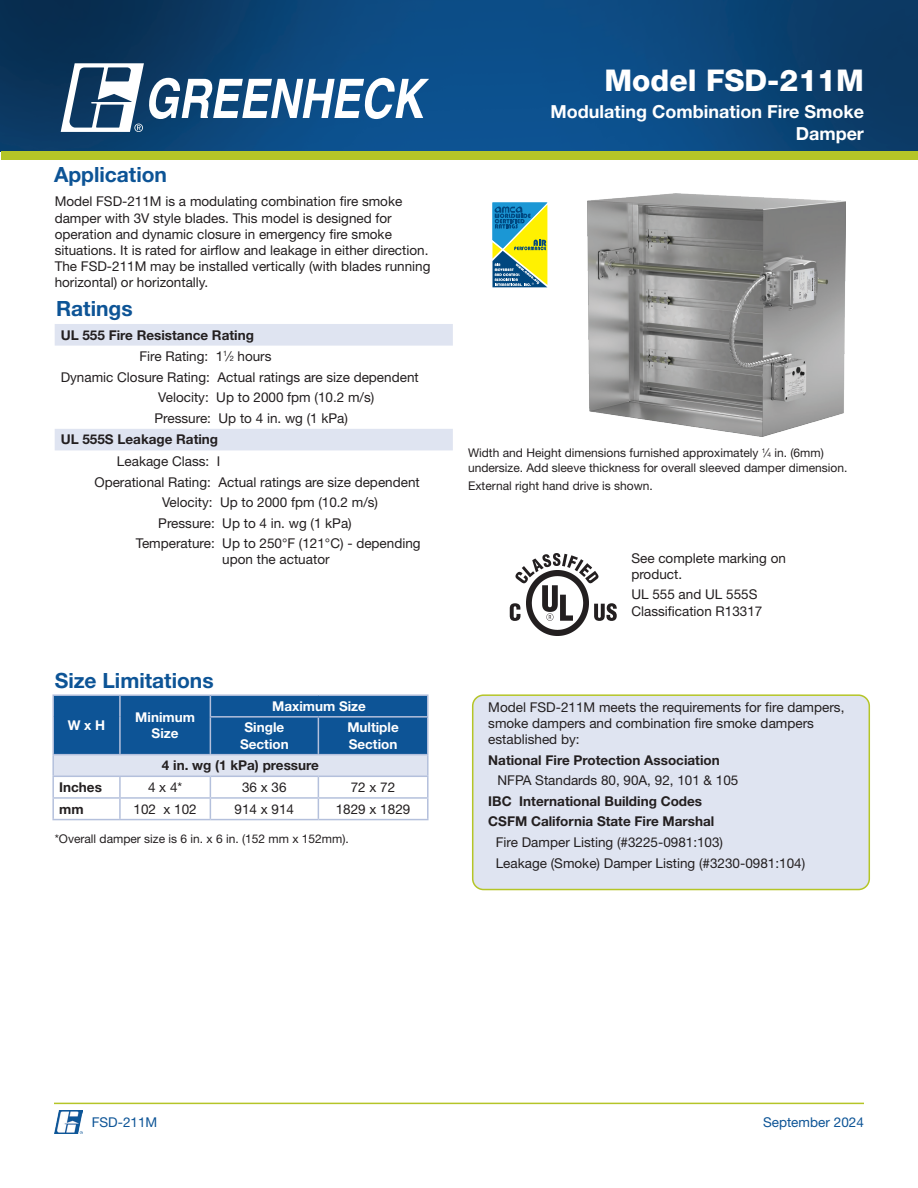
<style>
.page{position:relative;width:918px;height:1188px;background:#fff}
.page>*{position:absolute;margin:0;border:0;box-sizing:border-box;transform-origin:0 0}
.t1{font:800 30px "Helvetica Neue LT Std";color:#fff}
.Subheading{font:700 21px "Helvetica Neue LT Std";color:#0d5496}
.t2{font:700 18px/21.6px "Helvetica Neue LT Std";color:#fff;text-align:right}
.Body{font:13.5px/16.2px "Helvetica Neue LT Std";color:#231f20}
.Bold{font:700 13.5px "Helvetica Neue LT Std";color:#231f20}
.Bold-2{font:700 13.5px/16.2px "Helvetica Neue LT Std";color:#fff;text-align:center}
.t3{font:13.5px "Helvetica Neue LT Std";color:#0d5496}
.Body_8_pt{font:12px/14.4px "Helvetica Neue LT Std";color:#231f20}
.s1{font-size:7.35px}
.s2{font-size:6.6px}
</style>
<div class="page">
<img style="left:588px;top:193px;width:258px;height:244px">
<svg style="left:492px;top:202px;width:55px;height:85px;background:#7ba974"></svg>
<div style="left:53px;top:755px;width:375px;height:21px;background:#dfe4f1"></div>
<hr style="left:52px;top:694px;width:68px;height:2px;background:#b4c0dc">
<hr style="left:52px;top:696px;width:2px;height:21px;background:#b4c0dc">
<hr style="left:120px;top:694px;width:90px;height:2px;background:#b4c0dc">
<hr style="left:52px;top:717px;width:2px;height:37px;background:#b4c0dc">
<hr style="left:210px;top:694px;width:108px;height:2px;background:#b4c0dc">
<div style="left:53px;top:695px;width:374px;height:59px;background:#0d5496"></div>
<hr style="left:318px;top:694px;width:111px;height:2px;background:#b4c0dc">
<hr style="left:427px;top:696px;width:2px;height:20px;background:#b4c0dc">
<hr style="left:210px;top:716px;width:108px;height:2px;background:#b4c0dc">
<hr style="left:210px;top:718px;width:1px;height:36px;background:#b4c0dc">
<hr style="left:318px;top:716px;width:111px;height:2px;background:#b4c0dc">
<hr style="left:318px;top:718px;width:1px;height:36px;background:#b4c0dc">
<hr style="left:427px;top:718px;width:2px;height:36px;background:#b4c0dc">
<hr style="left:52px;top:754px;width:68px;height:1px;background:#b4c0dc">
<hr style="left:52px;top:755px;width:2px;height:21px;background:#b4c0dc">
<hr style="left:120px;top:754px;width:90px;height:1px;background:#b4c0dc">
<hr style="left:210px;top:754px;width:108px;height:1px;background:#b4c0dc">
<hr style="left:318px;top:754px;width:111px;height:1px;background:#b4c0dc">
<hr style="left:427px;top:755px;width:2px;height:21px;background:#b4c0dc">
<hr style="left:52px;top:776px;width:68px;height:1px;background:#b4c0dc">
<hr style="left:52px;top:777px;width:2px;height:20px;background:#b4c0dc">
<hr style="left:120px;top:776px;width:90px;height:1px;background:#b4c0dc">
<hr style="left:119px;top:777px;width:2px;height:20px;background:#b4c0dc">
<hr style="left:210px;top:776px;width:108px;height:1px;background:#b4c0dc">
<hr style="left:318px;top:776px;width:111px;height:1px;background:#b4c0dc">
<hr style="left:427px;top:777px;width:2px;height:20px;background:#b4c0dc">
<hr style="left:52px;top:797px;width:68px;height:2px;background:#b4c0dc">
<hr style="left:52px;top:799px;width:2px;height:20px;background:#b4c0dc">
<hr style="left:120px;top:797px;width:90px;height:2px;background:#b4c0dc">
<hr style="left:119px;top:799px;width:2px;height:20px;background:#b4c0dc">
<hr style="left:210px;top:797px;width:108px;height:2px;background:#b4c0dc">
<svg style="left:210px;top:777px;width:1px;height:42px"></svg>
<hr style="left:318px;top:797px;width:111px;height:2px;background:#b4c0dc">
<svg style="left:318px;top:777px;width:1px;height:42px"></svg>
<hr style="left:427px;top:799px;width:2px;height:20px;background:#b4c0dc">
<hr style="left:52px;top:819px;width:68px;height:1px;background:#b4c0dc">
<hr style="left:120px;top:819px;width:90px;height:1px;background:#b4c0dc">
<hr style="left:210px;top:819px;width:108px;height:1px;background:#b4c0dc">
<hr style="left:318px;top:819px;width:111px;height:1px;background:#b4c0dc">
<svg style="left:55px;top:324px;width:398px;height:126px"></svg>
<img style="left:0;top:0;width:918px;height:151px">
<div style="left:1px;top:151px;width:917px;height:9px;background:#b5c527"></div>
<svg style="left:61px;top:63px;width:368px;height:69px"></svg>
<hr style="left:54px;top:1103px;width:810px;height:1px;background:#b5c527">
<img style="left:54px;top:1111px;width:28px;height:23px">
<img style="left:526px;top:584px;width:63px;height:51px">
<svg style="left:594px;top:603px;width:23px;height:18px"></svg>
<svg style="left:510px;top:603px;width:10px;height:18px"></svg>
<svg style="left:515px;top:553px;width:84px;height:31px"></svg>
<div style="left:473px;top:695px;width:396px;height:195px;background:#dfe4f1;border-radius:11px"></div>
<div style="left:472px;top:694px;width:398px;height:196px;border:2px solid #b5c527;border-radius:11px"></div>
<h2 class="Subheading" style="left:54px;top:161px;width:115px">Application</h2>
<p class="Body" style="left:55px;top:193px;width:377px">Model FSD-211M is a modulating combination fire smoke damper with 3V style blades. This model is designed for operation and dynamic closure in emergency fire smoke situations. It is rated for airflow and leakage in either direction.<br>The FSD-211M may be installed vertically (with blades running horizontal) or horizontally.</p>
<p class="Subheading" style="left:56px;top:295px;width:78px">Ratings</p>
<p class="Bold" style="left:61px;top:326px;width:195px">UL 555 Fire Resistance Rating</p>
<p class="Body" style="left:140px;top:348px;width:134px">Fire Rating: 1<sup>1</sup>⁄<span class="s1">2</span> hours</p>
<p class="Body" style="left:61px;top:369px;width:360px">Dynamic Closure Rating: Actual ratings are size dependent</p>
<p class="Body" style="left:158px;top:389px;width:218px">Velocity: Up to 2000 fpm (10.2 m/s)</p>
<p class="Body" style="left:155px;top:410px;width:195px">Pressure: Up to 4 in. wg (1 kPa)</p>
<p class="Bold" style="left:61px;top:431px;width:159px">UL 555S Leakage Rating</p>
<p class="Body" style="left:117px;top:453px;width:105px">Leakage Class: I</p>
<p class="Body" style="left:94px;top:474px;width:327px">Operational Rating: Actual ratings are size dependent</p>
<p class="Body" style="left:162px;top:494px;width:218px">Velocity: Up to 2000 fpm (10.2 m/s)</p>
<p class="Body" style="left:158px;top:515px;width:195px">Pressure: Up to 4 in. wg (1 kPa)</p>
<p class="Body" style="left:136px;top:535px;width:286px;text-align:center">Temperature: Up to 250°F (121°C) - depending upon the actuator</p>
<p class="Subheading" style="left:55px;top:668px;width:160px">Size Limitations</p>
<p class="Bold-2" style="left:272px;top:698px;width:95px">Maximum Size</p>
<p class="Bold-2" style="left:240px;top:719px;width:50px">Single<br>Section</p>
<p class="Bold-2" style="left:347px;top:719px;width:53px;text-align:left">Multiple<br>Section</p>
<p class="Bold" style="left:162px;top:757px;width:159px">4 in. wg (1 kPa) pressure</p>
<p class="Bold-2" style="left:68px;top:717px;width:39px">W x H</p>
<p class="Bold-2" style="left:135px;top:708px;width:61px">Minimum<br>Size</p>
<p class="Bold" style="left:59px;top:779px;width:44px">Inches</p>
<p class="Body" style="left:148px;top:779px;width:36px">4 x 4*</p>
<p class="Body" style="left:242px;top:779px;width:46px">36 x 36</p>
<p class="Body" style="left:351px;top:779px;width:46px">72 x 72</p>
<p class="Bold" style="left:59px;top:800px;width:26px">mm</p>
<p class="Body" style="left:134px;top:801px;width:65px">102 x 102</p>
<p class="Body" style="left:235px;top:801px;width:61px">914 x 914</p>
<p class="Body" style="left:336px;top:801px;width:76px">1829 x 1829</p>
<p class="Body_8_pt" style="left:55px;top:831px;width:296px">*Overall damper size is 6 in. x 6 in. (152 mm x 152mm).</p>
<h1 class="t1" style="left:605px;top:63px;width:261px">Model FSD-211M</h1>
<h3 class="t2" style="left:550px;top:101px;width:315px">Modulating Combination Fire Smoke<br>Damper</h3>
<p class="Body_8_pt" style="left:468px;top:445px;width:381px">Width and Height dimensions furnished approximately <sup>1</sup>⁄<span class="s2">4</span> in. (6mm) undersize. Add sleeve thickness for overall sleeved damper dimension.</p>
<p class="Body_8_pt" style="left:468px;top:479px;width:186px">External right hand drive is shown.</p>
<p class="Body" style="left:631px;top:550px;width:156px">See complete marking on product.</p>
<p class="Body" style="left:631px;top:586px;width:133px">UL 555 and UL 555S<br>Classification R13317</p>
<p class="Body" style="left:488px;top:699px;width:358px">Model FSD-211M meets the requirements for fire dampers, smoke dampers and combination fire smoke dampers established by:</p>
<p class="Bold" style="left:488px;top:752px;width:233px">National Fire Protection Association</p>
<p class="Body" style="left:498px;top:772px;width:242px">NFPA Standards 80, 90A, 92, 101 &amp; 105</p>
<p class="Bold" style="left:488px;top:793px;width:215px">IBC International Building Codes</p>
<p class="Bold" style="left:488px;top:813px;width:227px">CSFM California State Fire Marshal</p>
<p class="Body" style="left:496px;top:834px;width:229px">Fire Damper Listing (#3225-0981:103)</p>
<p class="Body" style="left:496px;top:854px;width:311px">Leakage (Smoke) Damper Listing (#3230-0981:104)</p>
<p class="t3" style="left:92px;top:1114px;width:67px">FSD-211M</p>
<p class="t3" style="left:763px;top:1114px;width:102px">September 2024</p>
</div>
